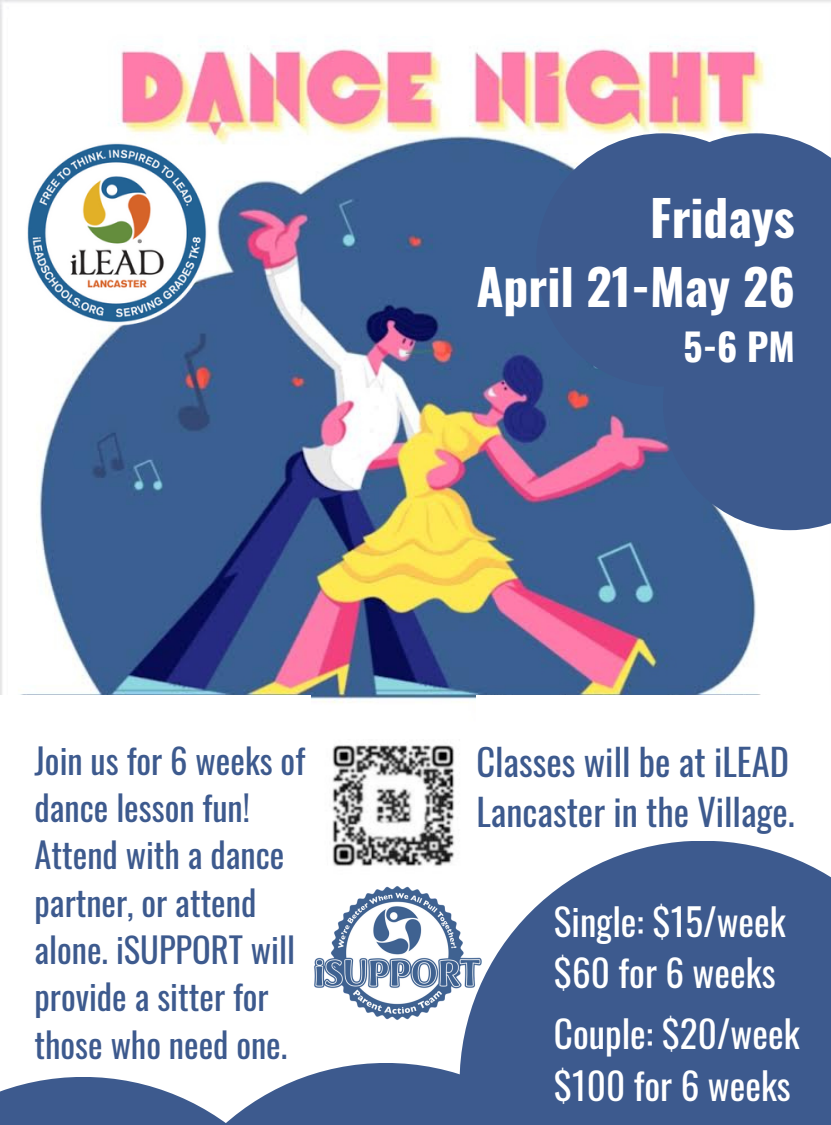
<style>
.page{position:relative;width:831px;height:1125px;background:#fff}
.page>*{position:absolute;margin:0;border:0;box-sizing:border-box;transform-origin:0 0}
.t1{font:700 49.2px/68.7px "Oswald";color:#fff;text-align:right}
.t2{font:700 37.5px "Oswald";color:#fff}
.t3{font:37.05px/51.9px "Oswald";color:#fff}
.t4{font:36.45px/50.4px "Oswald";color:#3d5a8e}
.t5{font:34.5px/47.2px "Oswald";color:#3d5a8e}
</style>
<div class="page">
<img style="left:0;top:0;width:830px;height:866px">
<div style="left:0;top:696px;width:310px;height:429px;background:#fff"></div>
<div style="left:476px;top:696px;width:354px;height:202px;background:#fff"></div>
<img style="left:314px;top:886px;width:145px;height:134px">
<svg style="left:459px;top:841px;width:371px;height:284px;background:#59719e"></svg>
<div style="left:143px;top:1063px;width:486px;height:62px;background:#3d5a8e"></div>
<svg style="left:0;top:1077px;width:304px;height:48px"></svg>
<div style="left:536px;top:133px;width:253px;height:254px;background:#3d5a8e;border-radius:50%"></div>
<svg style="left:629px;top:133px;width:201px;height:254px"></svg>
<div style="left:662px;top:277px;width:168px;height:253px;background:#3d5a8e"></div>
<img style="left:17px;top:133px;width:200px;height:200px">
<h1 class="t1" style="left:476px;top:182px;width:320px">Fridays<br>April 21-May 26</h1>
<p class="t2" style="left:683px;top:317px;width:113px">5-6 PM</p>
<p class="t5" style="left:35px;top:736px;width:272px">Join us for 6 weeks of dance lesson fun!<br>Attend with a dance partner, or attend alone. iSUPPORT will provide a sitter for those who need one.</p>
<p class="t4" style="left:476px;top:735px;width:320px">Classes will be at iLEAD<br>Lancaster in the Village.</p>
<p class="t3" style="left:553px;top:894px;width:233px">Single: $15/week $60 for 6 weeks</p>
<p class="t3" style="left:553px;top:1007px;width:247px">Couple: $20/week $100 for 6 weeks</p>
</div>
